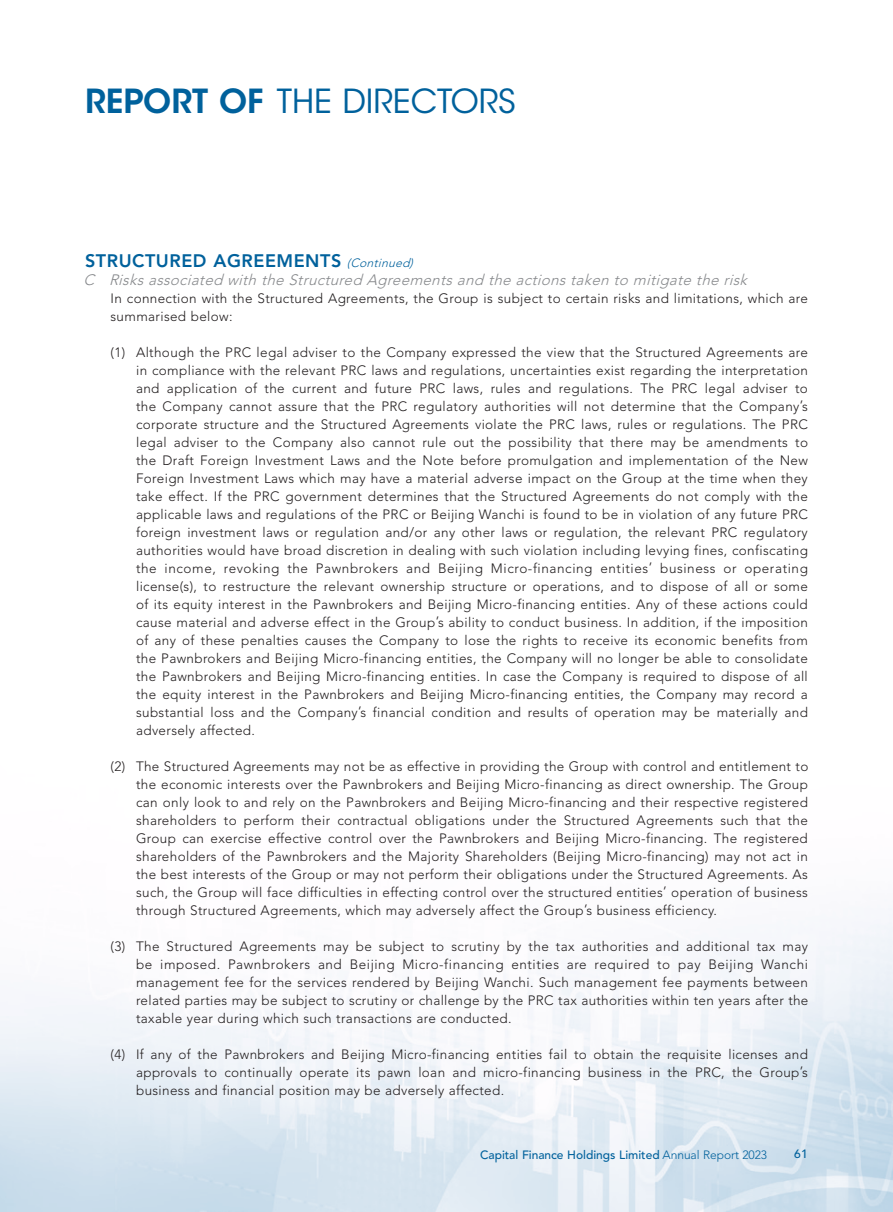
<style>
.page{position:relative;width:893px;height:1212px;background:#fff}
.page>*{position:absolute;margin:0;border:0;box-sizing:border-box;transform-origin:0 0}
.t1{font:33px "ITC Avant Garde Std";color:#00619c}
.Heading_1{font:800 18px "Avenir LT Std";letter-spacing:.03em;color:#00619c}
.Heading_2{font:italic 300 15px "Avenir LT Std";color:#87898c}
.Body_Text{font:300 13.5px/18px "Avenir LT Std";letter-spacing:.025em;color:#231f20;text-align:justify}
.t2{font:500 12px "Avenir LT Std";color:#00619c}
.s1{font-weight:600}
.s2{font-weight:300;font-style:italic;font-size:12px}
.s3{font-weight:300}
</style>
<div class="page">
<img style="left:0;top:922px;width:893px;height:290px">
<h1 class="t1" style="left:85px;top:81px;width:432px"><span class="s1">REPORT OF</span> THE DIRECTORS</h1>
<p class="Heading_1" style="left:85px;top:250px;width:333px">STRUCTURED AGREEMENTS <span class="s2">(Continued)</span></p>
<p class="Heading_2" style="left:84px;top:271px;width:670px">C Risksassociated with the Structured Agreementsand the actionstaken to mitigate the risk</p>
<p class="Body_Text" style="left:111px;top:289px;width:699px">In connection with the Structured Agreements, the Group is subject to certain risks and limitations, which are summarised below:</p>
<p class="Body_Text" style="left:136px;top:343px;width:673px;text-indent:-26px">(1) Although the PRC legal adviser to the Company expressed the view that the Structured Agreements are in compliance with the relevant PRC laws and regulations, uncertainties exist regarding the interpretation and application of the current and future PRC laws, rules and regulations. The PRC legal adviser to the Company cannot assure that the PRC regulatory authorities will not determine that the Company’s corporate structure and the Structured Agreements violate the PRC laws, rules or regulations. The PRC legal adviser to the Company also cannot rule out the possibility that there may be amendments to the Draft Foreign Investment Laws and the Note before promulgation and implementation of the New Foreign Investment Laws which may have a material adverse impact on the Group at the time when they take effect. If the PRC government determines that the Structured Agreements do not comply with the applicable laws and regulations of the PRC or Beijing Wanchi is found to be in violation of any future PRC foreign investment laws or regulation and/or any other laws or regulation, the relevant PRC regulatory authorities would have broad discretion in dealing with such violation including levying fines, confiscating the income, revoking the Pawnbrokers and Beijing Micro-financing entities’ business or operating license(s), to restructure the relevant ownership structure or operations, and to dispose of all or some of its equity interest in the Pawnbrokers and Beijing Micro-financing entities. Any of these actions could cause material and adverse effect in the Group’s ability to conduct business. In addition, if the imposition of any of these penalties causes the Company to lose the rights to receive its economic benefits from the Pawnbrokers and Beijing Micro-financing entities, the Company will no longer be able to consolidate the Pawnbrokers and Beijing Micro-financing entities. In case the Company is required to dispose of all the equity interest in the Pawnbrokers and Beijing Micro-financing entities, the Company may record a substantial loss and the Company’s financial condition and results of operation may be materially and adversely affected.</p>
<p class="Body_Text" style="left:136px;top:757px;width:674px;text-indent:-26px">(2) The Structured Agreements may not be as effective in providing the Group with control and entitlement to the economic interests over the Pawnbrokers and Beijing Micro-financing as direct ownership. The Group can only look to and rely on the Pawnbrokers and Beijing Micro-financing and their respective registered shareholders to perform their contractual obligations under the Structured Agreements such that the Group can exercise effective control over the Pawnbrokers and Beijing Micro-financing. The registered shareholders of the Pawnbrokers and the Majority Shareholders (Beijing Micro-financing) may not act in the best interests of the Group or may not perform their obligations under the Structured Agreements. As such, the Group will face difficulties in effecting control over the structured entities’ operation of business through Structured Agreements, which may adversely affect the Group’s business efficiency.</p>
<p class="Body_Text" style="left:136px;top:937px;width:674px;text-indent:-26px">(3) The Structured Agreements may be subject to scrutiny by the tax authorities and additional tax may be imposed. Pawnbrokers and Beijing Micro-financing entities are required to pay Beijing Wanchi management fee for the services rendered by Beijing Wanchi. Such management fee payments between related parties may be subject to scrutiny or challenge by the PRC tax authorities within ten years after the taxable year during which such transactions are conducted.</p>
<p class="Body_Text" style="left:136px;top:1045px;width:673px;text-indent:-26px">(4) If any of the Pawnbrokers and Beijing Micro-financing entities fail to obtain the requisite licenses and approvals to continually operate its pawn loan and micro-financing business in the PRC, the Group’s business and financial position may be adversely affected.</p>
<p class="t2" style="left:480px;top:1148px;width:289px">Capital Finance Holdings Limited <span class="s3">Annual Report 2023</span></p>
<p class="t2" style="left:794px;top:1146px;width:15px">61</p>
</div>
